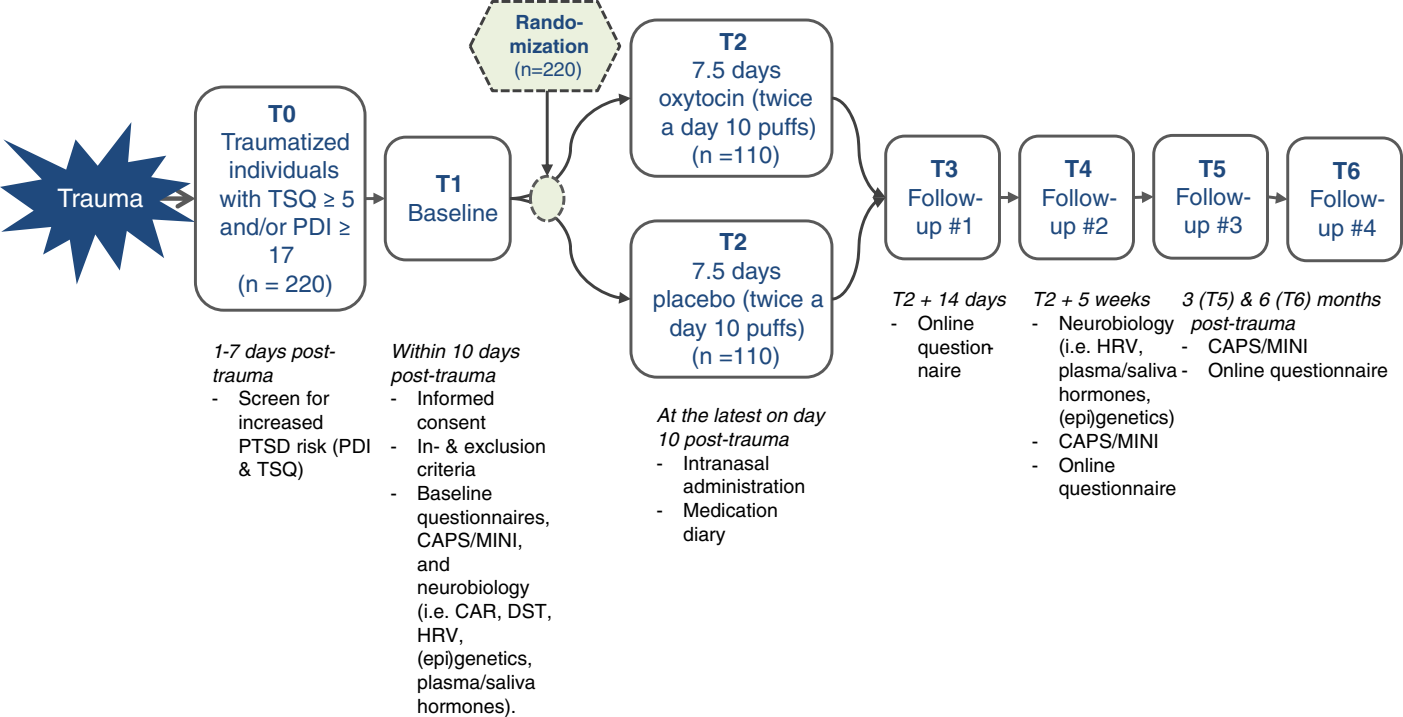
<style>
.page{position:relative;width:1403px;height:717px;background:#fff}
.page>*{position:absolute;margin:0;border:0;box-sizing:border-box;transform-origin:0 0}
.t1{font:25.5px "Helvetica";color:#fff}
.t2{font:23.7px/28.2px "Helvetica";color:#1f497d;text-align:center}
.t3{font:700 23.7px "Helvetica";letter-spacing:.005em;color:#1f497d}
.t4{font:italic 19.8px "Helvetica";color:#000}
.t5{font:19.8px "Helvetica";color:#000}
.t6{font:19.5px/23.7px "Helvetica";color:#000}
.t7{font:italic 19.5px/23.7px "Helvetica";color:#000}
.t8{font:700 19.5px/23.7px "Helvetica";color:#1f497d;text-align:center}
.t9{font:19.5px "Helvetica";color:#1f497d}
</style>
<div class="page">
<svg style="left:0;top:122px;width:194px;height:162px"></svg>
<div style="left:194px;top:86px;width:172px;height:226px;border:3px solid #595959;border-radius:28px"></div>
<svg style="left:324px;top:193px;width:10px;height:14px"></svg>
<svg style="left:340px;top:221px;width:9px;height:14px"></svg>
<div style="left:629px;top:219px;width:204px;height:160px;border:3px solid #595959;border-radius:26px"></div>
<div style="left:884px;top:135px;width:116px;height:125px;border:3px solid #595959;border-radius:19px"></div>
<div style="left:629px;top:19px;width:204px;height:159px;border:3px solid #595959;border-radius:26px"></div>
<div style="left:384px;top:136px;width:127px;height:125px;border:3px solid #595959;border-radius:20px"></div>
<div style="left:1285px;top:136px;width:117px;height:126px;border:3px solid #595959;border-radius:19px"></div>
<div style="left:1151px;top:134px;width:117px;height:126px;border:3px solid #595959;border-radius:19px"></div>
<div style="left:1018px;top:135px;width:116px;height:125px;border:3px solid #595959;border-radius:19px"></div>
<svg style="left:365px;top:193px;width:20px;height:11px"></svg>
<svg style="left:831px;top:97px;width:54px;height:204px"></svg>
<svg style="left:999px;top:192px;width:20px;height:11px"></svg>
<svg style="left:1133px;top:191px;width:20px;height:12px"></svg>
<svg style="left:1266px;top:192px;width:21px;height:12px"></svg>
<svg style="left:466px;top:0;width:165px;height:304px"></svg>
<h1 class="t1" style="left:58px;top:189px;width:88px">Trauma</h1>
<p class="t3" style="left:268px;top:105px;width:29px">T0</p>
<p class="t2" style="left:221px;top:130px;width:130px">Traumatized</p>
<p class="t2" style="left:229px;top:158px;width:112px">individuals</p>
<p class="t2" style="left:219px;top:187px;width:137px">with TSQ 5</p>
<p class="t2" style="left:220px;top:215px;width:114px">and/or PDI</p>
<p class="t2" style="left:268px;top:243px;width:28px">17</p>
<p class="t2" style="left:237px;top:272px;width:97px">(n = 220)</p>
<p class="t7" style="left:212px;top:341px;width:125px">1-7 days post&shy;trauma</p>
<p class="t6" style="left:238px;top:389px;width:134px;text-indent:-27px">- Screen for increased<br>PTSD risk (PDI &amp; TSQ)</p>
<p class="t8" style="left:509px;top:12px;width:81px">Rando&shy;mization</p>
<p class="t9" style="left:514px;top:62px;width:70px">(n=220)</p>
<p class="t3" style="left:436px;top:175px;width:29px">T1</p>
<p class="t2" style="left:407px;top:201px;width:92px">Baseline</p>
<p class="t7" style="left:390px;top:341px;width:130px">Within 10 days post-trauma</p>
<p class="t6" style="left:417px;top:389px;width:79px;text-indent:-27px">- Informed consent</p>
<p class="t6" style="left:417px;top:436px;width:130px;text-indent:-27px">- In- &amp; exclusion criteria</p>
<p class="t6" style="left:417px;top:483px;width:136px;text-indent:-27px">- Baseline questionnaires,<br>CAPS/MINI, and neurobiology (i.e. CAR, DST,<br>HRV, (epi)genetics, plasma/saliva</p>
<p class="t5" style="left:417px;top:698px;width:101px">hormones).</p>
<p class="t3" style="left:719px;top:33px;width:29px">T2</p>
<p class="t2" style="left:658px;top:58px;width:159px">7.5 days oxytocin (twice a day 10 puffs) (n =110)</p>
<p class="t3" style="left:719px;top:233px;width:29px">T2</p>
<p class="t2" style="left:652px;top:259px;width:172px">7.5 days placebo (twice a day 10 puffs)<br>(n =110)</p>
<p class="t7" style="left:656px;top:406px;width:169px">At the latest on day</p>
<p class="t4" style="left:656px;top:432px;width:134px">10 post-trauma</p>
<p class="t6" style="left:683px;top:453px;width:124px;text-indent:-27px">- Intranasal administration</p>
<p class="t6" style="left:683px;top:500px;width:96px;text-indent:-27px">- Medication diary</p>
<p class="t3" style="left:930px;top:160px;width:29px">T3</p>
<p class="t2" style="left:907px;top:185px;width:77px">Follow&shy;up #1</p>
<p class="t7" style="left:890px;top:290px;width:116px">T2 + 14 days</p>
<p class="t6" style="left:917px;top:313px;width:78px;text-indent:-27px">- Online question&shy;naire</p>
<p class="t3" style="left:1064px;top:160px;width:29px">T4</p>
<p class="t2" style="left:1041px;top:185px;width:77px">Follow&shy;up #2</p>
<p class="t3" style="left:1198px;top:160px;width:29px">T5</p>
<p class="t2" style="left:1175px;top:185px;width:77px">Follow&shy;up #3</p>
<p class="t3" style="left:1332px;top:162px;width:29px">T6</p>
<p class="t2" style="left:1309px;top:187px;width:77px">Follow&shy;up #4</p>
<p class="t7" style="left:1190px;top:289px;width:191px;text-indent:-9px">3 (T5) &amp; 6 (T6) months post-trauma</p>
<p class="t6" style="left:1181px;top:337px;width:128px">- CAPS/MINI</p>
<p class="t7" style="left:1031px;top:289px;width:119px">T2 + 5 weeks</p>
<p class="t6" style="left:1058px;top:313px;width:331px;text-indent:-27px">- Neurobiology<br>(i.e. HRV,<br>plasma/saliva - Online questionnaire hormones,<br>(epi)genetics)</p>
<p class="t6" style="left:1031px;top:431px;width:128px">- CAPS/MINI</p>
<p class="t6" style="left:1058px;top:455px;width:119px;text-indent:-27px">- Online questionnaire</p>
</div>
